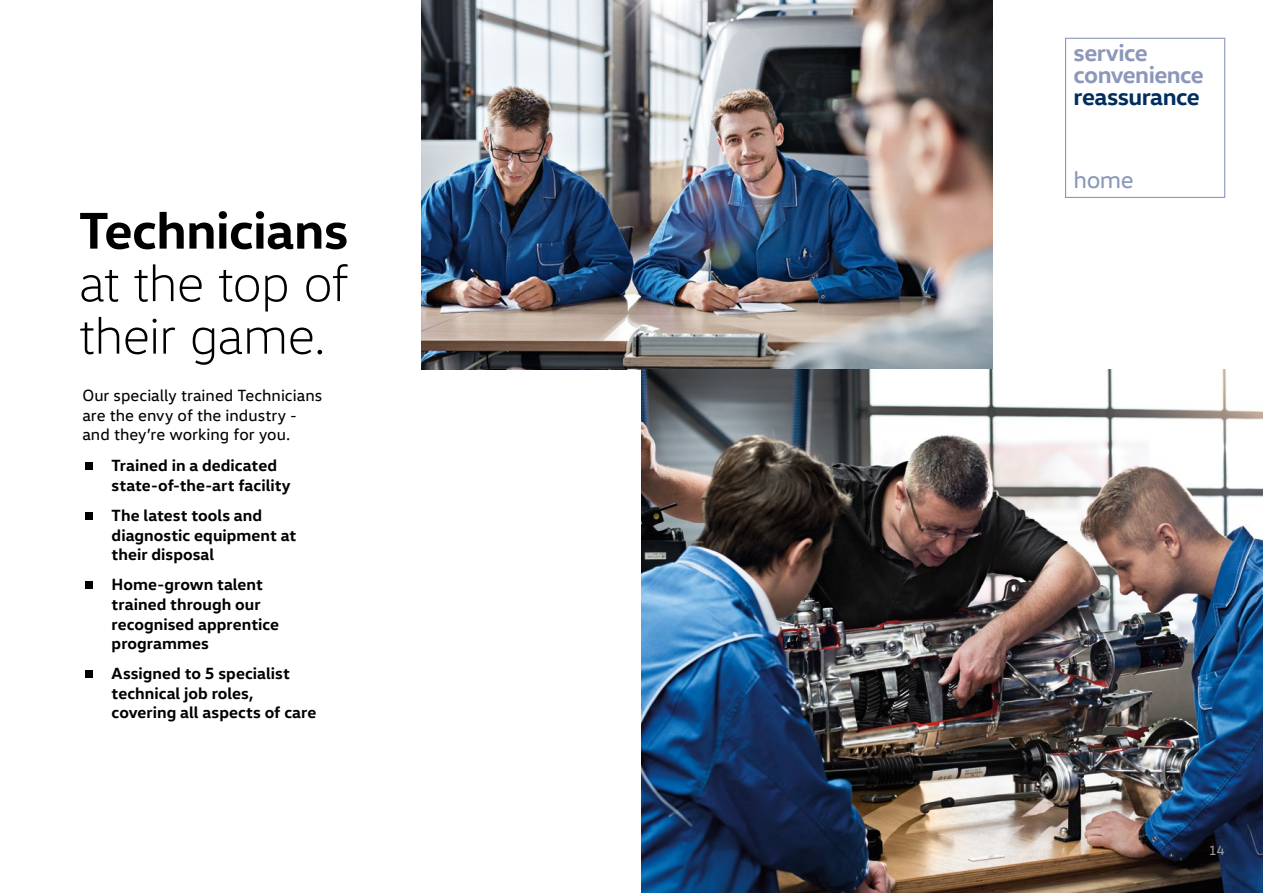
<style>
.page{position:relative;width:1263px;height:893px;background:#fff}
.page>*{position:absolute;margin:0;border:0;box-sizing:border-box;transform-origin:0 0}
.t1{font:300 52.5px/52.5px "VW Head";letter-spacing:-.02em;color:#000}
.t2{font:700 52.5px "VW Head";letter-spacing:-.015em;color:#000}
.t3{font:700 24px/21.8px "VW Head";letter-spacing:-.025em;color:#8b98ba}
.t4{font:700 24px "VW Head";letter-spacing:-.025em;color:#002e5f}
.t5{font:24px "VW Head";color:#8b98ba}
.t6{font:700 16.5px/19.5px "VW Head";color:#000}
.t7{font:16.5px/19.5px "VW Head";color:#000}
.t8{font:13.5px "VW Head";color:#9c9d9d}
</style>
<div class="page">
<img style="left:421px;top:0;width:572px;height:370px">
<img style="left:641px;top:370px;width:622px;height:523px">
<div style="left:86px;top:462px;width:7px;height:7px;background:#000"></div>
<div style="left:86px;top:512px;width:7px;height:7px;background:#000"></div>
<div style="left:86px;top:581px;width:7px;height:7px;background:#000"></div>
<div style="left:86px;top:670px;width:7px;height:7px;background:#000"></div>
<div style="left:1065px;top:38px;width:160px;height:160px;border:1px solid #8b98ba"></div>
<h1 class="t2" style="left:79px;top:196px;width:271px">Technicians</h1>
<h1 class="t1" style="left:79px;top:256px;width:271px">at the top of their game.</h1>
<p class="t7" style="left:82px;top:385px;width:241px">Our specially trained Technicians are the envy of the industry - and they’re working for you.</p>
<p class="t6" style="left:112px;top:455px;width:181px">Trained in a dedicated state-of-the-art facility</p>
<p class="t6" style="left:112px;top:505px;width:186px">The latest tools and diagnostic equipment at their disposal</p>
<p class="t6" style="left:112px;top:574px;width:169px">Home-grown talent trained through our recognised apprentice programmes</p>
<p class="t6" style="left:112px;top:663px;width:206px">Assigned to 5 specialist technical job roles, covering all aspects of care</p>
<h2 class="t3" style="left:1074px;top:41px;width:132px">service convenience</h2>
<h2 class="t4" style="left:1074px;top:81px;width:128px">reassurance</h2>
<h2 class="t5" style="left:1074px;top:165px;width:61px">home</h2>
<p class="t8" style="left:1209px;top:841px;width:17px">14</p>
</div>
